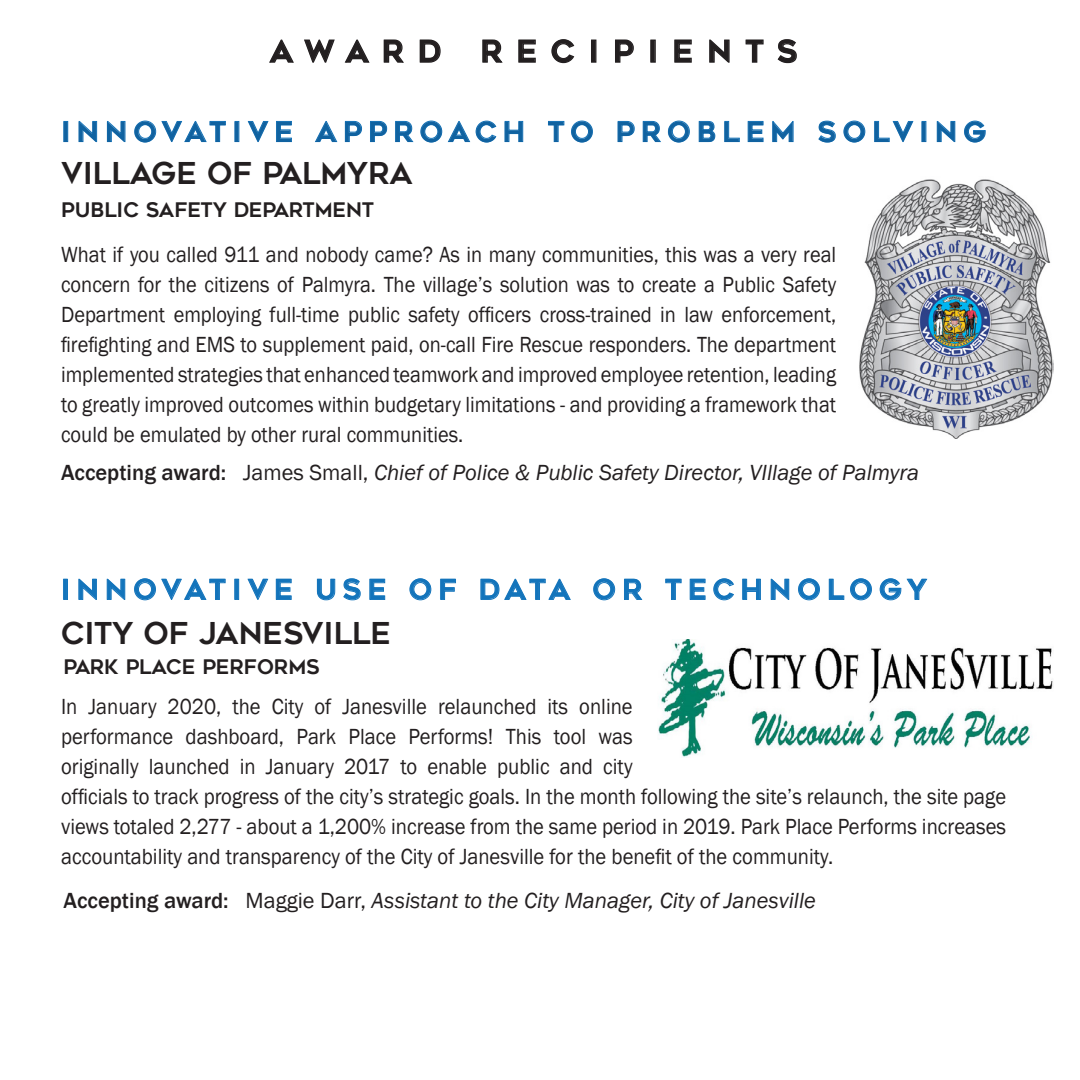
<style>
.page{position:relative;width:1080px;height:1080px;background:#fff}
.page>*{position:absolute;margin:0;border:0;box-sizing:border-box;transform-origin:0 0}
.t1{font:30px "Geometos";color:#231f20}
.t2{font:30px "Geometos";letter-spacing:.48em;color:#231f20}
.t3{font:27.5px "Geometos";letter-spacing:.235em;color:#1062a0}
.t4{font:27.5px "Geometos";letter-spacing:.235em;color:#1374bb}
.t5{font:22.5px/30px "Franklin Gothic";color:#231f20;text-align:justify;scale:.91 1}
.t6{font:22.5px/30px "Franklin Gothic";color:#231f20;scale:.92 1}
.t7{font:italic 22.5px "Franklin Gothic";color:#231f20}
.t8{font:20px "Geometos";color:#231f20}
.s1{font-weight:500;font-style:normal}
.s2{font-style:normal}
</style>
<div class="page">
<svg style="left:269px;top:39px;width:25px;height:24px"></svg>
<svg style="left:304px;top:39px;width:31px;height:24px"></svg>
<svg style="left:344px;top:39px;width:26px;height:24px"></svg>
<svg style="left:383px;top:39px;width:21px;height:24px"></svg>
<svg style="left:419px;top:39px;width:22px;height:24px"></svg>
<svg style="left:482px;top:39px;width:21px;height:24px"></svg>
<svg style="left:518px;top:39px;width:18px;height:24px"></svg>
<svg style="left:551px;top:39px;width:24px;height:25px"></svg>
<div style="left:591px;top:40px;width:5px;height:23px;border:1px solid #231f20"></div>
<svg style="left:615px;top:39px;width:19px;height:24px"></svg>
<div style="left:650px;top:40px;width:6px;height:23px;border:1px solid #231f20"></div>
<svg style="left:674px;top:39px;width:18px;height:24px"></svg>
<svg style="left:709px;top:39px;width:21px;height:24px"></svg>
<svg style="left:745px;top:39px;width:19px;height:24px"></svg>
<svg style="left:777px;top:39px;width:20px;height:25px"></svg>
<div style="left:64px;top:121px;width:4px;height:21px;border:1px solid #1374bb"></div>
<svg style="left:79px;top:121px;width:18px;height:21px"></svg>
<svg style="left:107px;top:121px;width:18px;height:21px"></svg>
<svg style="left:134px;top:121px;width:92px;height:21px"></svg>
<svg style="left:248px;top:121px;width:21px;height:21px"></svg>
<svg style="left:276px;top:121px;width:16px;height:21px"></svg>
<svg style="left:315px;top:121px;width:22px;height:21px"></svg>
<svg style="left:345px;top:121px;width:17px;height:21px"></svg>
<svg style="left:370px;top:121px;width:17px;height:21px"></svg>
<svg style="left:395px;top:121px;width:19px;height:21px"></svg>
<svg style="left:420px;top:121px;width:22px;height:21px"></svg>
<svg style="left:448px;top:121px;width:22px;height:21px"></svg>
<svg style="left:476px;top:121px;width:20px;height:21px"></svg>
<svg style="left:505px;top:121px;width:18px;height:21px"></svg>
<svg style="left:548px;top:121px;width:16px;height:21px"></svg>
<svg style="left:571px;top:121px;width:22px;height:21px"></svg>
<svg style="left:618px;top:121px;width:17px;height:21px"></svg>
<svg style="left:643px;top:121px;width:18px;height:21px"></svg>
<svg style="left:668px;top:121px;width:22px;height:21px"></svg>
<svg style="left:699px;top:121px;width:16px;height:21px"></svg>
<svg style="left:724px;top:121px;width:16px;height:21px"></svg>
<svg style="left:748px;top:121px;width:16px;height:21px"></svg>
<svg style="left:772px;top:121px;width:22px;height:21px"></svg>
<svg style="left:818px;top:121px;width:18px;height:21px"></svg>
<svg style="left:843px;top:121px;width:22px;height:21px"></svg>
<svg style="left:874px;top:121px;width:39px;height:21px"></svg>
<svg style="left:937px;top:121px;width:18px;height:21px"></svg>
<svg style="left:964px;top:121px;width:22px;height:21px"></svg>
<div style="left:63px;top:579px;width:5px;height:21px;border:1px solid #1374bb"></div>
<svg style="left:78px;top:579px;width:19px;height:21px"></svg>
<svg style="left:107px;top:579px;width:18px;height:21px"></svg>
<svg style="left:134px;top:578px;width:92px;height:22px"></svg>
<div style="left:235px;top:579px;width:4px;height:21px;border:1px solid #1374bb"></div>
<svg style="left:247px;top:579px;width:21px;height:21px"></svg>
<svg style="left:276px;top:579px;width:16px;height:21px"></svg>
<svg style="left:317px;top:579px;width:18px;height:21px"></svg>
<svg style="left:343px;top:579px;width:18px;height:21px"></svg>
<svg style="left:369px;top:579px;width:16px;height:21px"></svg>
<svg style="left:409px;top:578px;width:22px;height:22px"></svg>
<svg style="left:440px;top:579px;width:16px;height:21px"></svg>
<svg style="left:480px;top:579px;width:91px;height:21px"></svg>
<svg style="left:593px;top:578px;width:22px;height:22px"></svg>
<svg style="left:624px;top:579px;width:18px;height:21px"></svg>
<svg style="left:665px;top:579px;width:17px;height:21px"></svg>
<svg style="left:690px;top:579px;width:16px;height:21px"></svg>
<svg style="left:713px;top:578px;width:21px;height:22px"></svg>
<svg style="left:742px;top:579px;width:19px;height:21px"></svg>
<svg style="left:771px;top:579px;width:18px;height:21px"></svg>
<svg style="left:798px;top:578px;width:22px;height:22px"></svg>
<svg style="left:829px;top:579px;width:15px;height:21px"></svg>
<svg style="left:850px;top:578px;width:22px;height:22px"></svg>
<svg style="left:880px;top:578px;width:21px;height:22px"></svg>
<svg style="left:907px;top:579px;width:20px;height:21px"></svg>
<img style="left:859px;top:179px;width:194px;height:260px">
<img style="left:658px;top:639px;width:395px;height:119px">
<p class="t1" style="left:270px;top:34px;width:173px">AWARD</p>
<p class="t2" style="left:481px;top:34px;width:318px">RECIPIENTS</p>
<p class="t3" style="left:61px;top:116px;width:927px">INNOVATIVE APPROACH TO PROBLEM SOLVING</p>
<p class="t1" style="left:61px;top:156px;width:353px">VILLAGE OF PALMYRA</p>
<p class="t8" style="left:61px;top:198px;width:314px">PUBLIC SAFETY DEPARTMENT</p>
<p class="t5" style="left:61px;top:240px;width:853px">What if you called 911 and nobody came? As in many communities, this was a very real concern for the citizens of Palmyra. The village’s solution was to create a Public Safety Department employing full-time public safety officers cross-trained in law enforcement, firefighting and EMS to supplement paid, on-call Fire Rescue responders. The department implemented strategies that enhanced teamwork and improved employee retention, leading to greatly improved outcomes within budgetary limitations - and providing a framework that could be emulated by other rural communities.</p>
<p class="t7" style="left:61px;top:459px;width:860px"><span class="s1">Accepting award:</span> <span class="s2">James Small,</span> Chief of Police &amp; Public Safety Director, VIllage of Palmyra</p>
<p class="t4" style="left:61px;top:574px;width:867px">INNOVATIVE USE OF DATA OR TECHNOLOGY</p>
<p class="t1" style="left:61px;top:617px;width:331px">CITY OF JANESVILLE</p>
<p class="t8" style="left:64px;top:656px;width:258px">PARK PLACE PERFORMS</p>
<p class="t6" style="left:61px;top:692px;width:1029px">In January 2020, the City of Janesville relaunched its online<br>performance dashboard, Park Place Performs! This tool was<br>originally launched in January 2017 to enable public and city<br>officials to track progress of the city’s strategic goals. In the month following the site’s relaunch, the site page views totaled 2,277 - about a 1,200% increase from the same period in 2019. Park Place Performs increases accountability and transparency of the City of Janesville for the benefit of the community.</p>
<p class="t7" style="left:64px;top:886px;width:754px"><span class="s1">Accepting award:</span> <span class="s2">Maggie Darr,</span> Assistant to the City Manager, City of Janesville</p>
</div>
